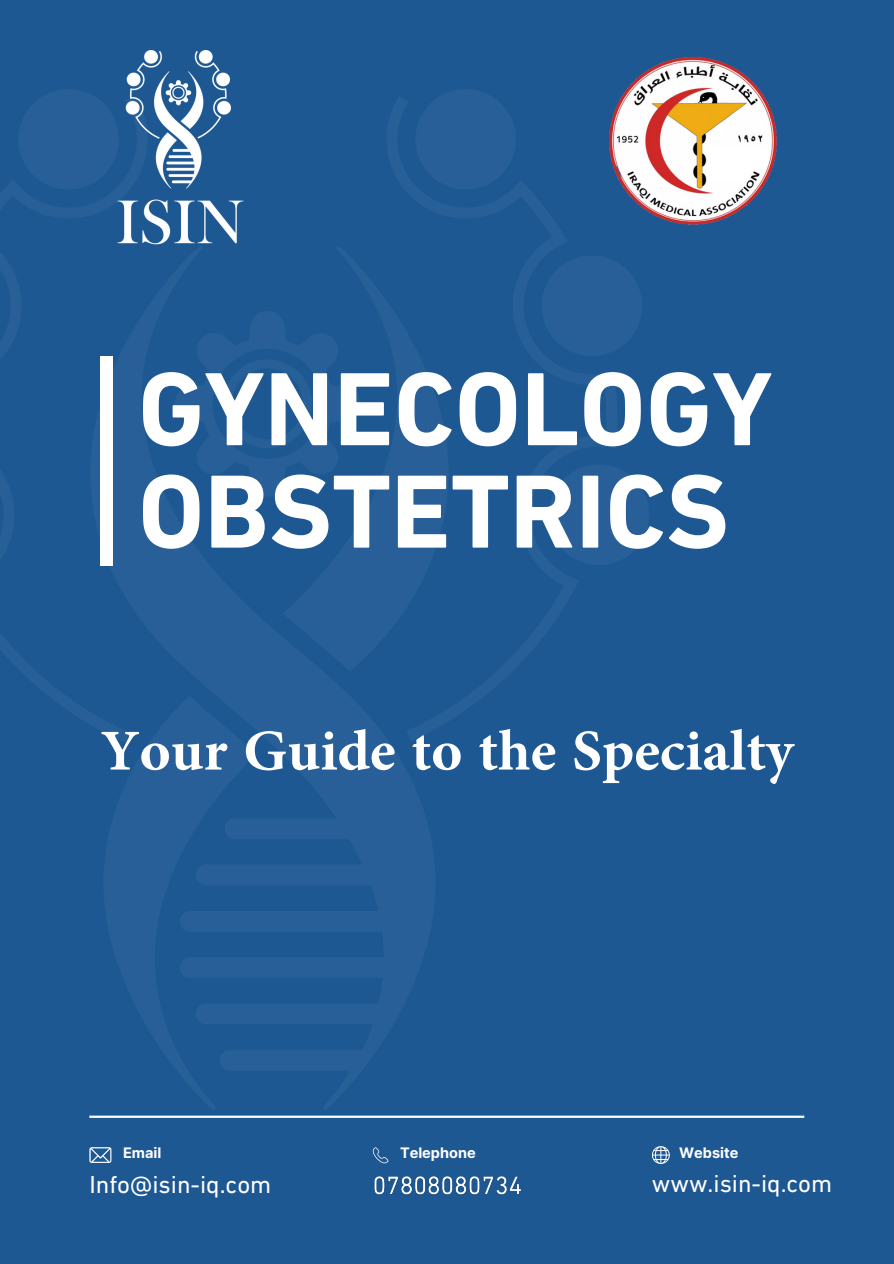
<style>
.page{position:relative;width:894px;height:1264px;background:#fff}
.page>*{position:absolute;margin:0;border:0;box-sizing:border-box;transform-origin:0 0}
.t1{font:700 105.75px/102.4px "DIN Next LT Pro";color:#fff}
.t2{font:81px "Rabar 029";color:#fff}
.t3{font:24.9px "DIN Next LT Pro";color:#fff}
.t4{font:700 14.55px "Inter";color:#fff}
</style>
<div class="page">
<div style="left:0;top:0;width:893px;height:1263px;background:#1e5893"></div>
<svg style="left:89px;top:1147px;width:22px;height:15px"></svg>
<svg style="left:652px;top:1146px;width:17px;height:17px"></svg>
<svg style="left:372px;top:1147px;width:16px;height:16px"></svg>
<hr style="left:89px;top:1115px;width:715px;height:2px;background:#fff">
<img style="left:627px;top:56px;width:150px;height:146px">
<img style="left:126px;top:51px;width:105px;height:38px">
<img style="left:374px;top:1176px;width:147px;height:19px">
<img style="left:89px;top:89px;width:661px;height:1029px">
<div style="left:100px;top:357px;width:13px;height:209px;background:#fff"></div>
<p class="t1" style="left:138px;top:367px;width:635px">GYNECOLOGY<br>OBSTETRICS</p>
<p class="t2" style="left:100px;top:709px;width:694px">Your Guide to the Specialty</p>
<h1 class="t4" style="left:123px;top:1144px;width:40px">Email</h1>
<p class="t4" style="left:400px;top:1144px;width:77px">Telephone</p>
<h2 class="t4" style="left:679px;top:1144px;width:61px">Website</h2>
<p class="t3" style="left:89px;top:1174px;width:183px">Info@isin-iq.com</p>
<p class="t3" style="left:651px;top:1173px;width:182px">www.isin-iq.com</p>
</div>
